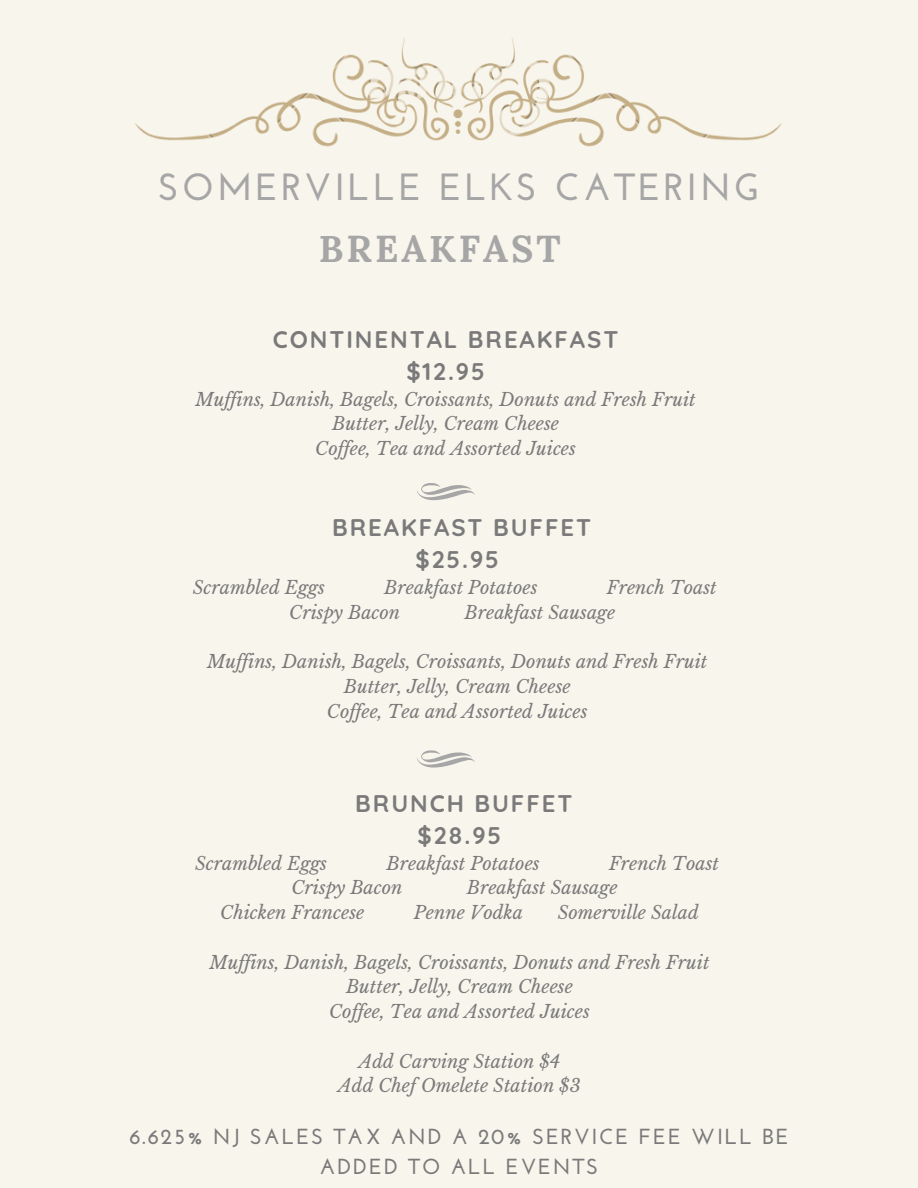
<style>
.page{position:relative;width:918px;height:1188px;background:#f8f5ec}
.page>*{position:absolute;margin:0;border:0;box-sizing:border-box;transform-origin:0 0}
.t1{font:700 37.8px "Josefin Sans";letter-spacing:.08em;color:#a6a6a6}
.t2{font:700 37.35px "Lora";letter-spacing:.08em;color:#a6a6a6}
.t3{font:700 24px "Quicksand";letter-spacing:.08em;color:#7a7a7a}
.t4{font:700 21.75px/30.3px "Josefin Sans";letter-spacing:.08em;color:#7a7a7a;text-align:center}
.t5{font:italic 18px "Libre Baskerville";color:#7a7a7a}
</style>
<div class="page">
<img style="left:135px;top:38px;width:647px;height:109px">
<svg style="left:417px;top:483px;width:58px;height:17px"></svg>
<svg style="left:417px;top:750px;width:58px;height:18px"></svg>
<p class="t1" style="left:158px;top:172px;width:604px">SOMERVILLE ELKS CATERING</p>
<p class="t2" style="left:319px;top:224px;width:243px">BREAKFAST</p>
<p class="t3" style="left:273px;top:324px;width:347px">CONTINENTAL BREAKFAST</p>
<p class="t3" style="left:406px;top:356px;width:80px">$12.95</p>
<p class="t5" style="left:195px;top:388px;width:502px">Muf ins, Danish, Bagels, Croissants, Donuts and Fresh Fruit</p>
<p class="t5" style="left:332px;top:413px;width:228px">Butter, Jelly, Cream Cheese</p>
<p class="t5" style="left:315px;top:438px;width:262px">Cof ee, Tea and Assorted Juices</p>
<p class="t3" style="left:332px;top:512px;width:261px">BREAKFAST BUFFET</p>
<p class="t3" style="left:415px;top:544px;width:85px">$25.95</p>
<p class="t5" style="left:193px;top:576px;width:134px">Scrambled Eggs</p>
<p class="t5" style="left:384px;top:576px;width:155px">Breakfast Potatoes</p>
<p class="t5" style="left:607px;top:576px;width:112px">French Toast</p>
<p class="t5" style="left:289px;top:601px;width:112px">Crispy Bacon</p>
<p class="t5" style="left:465px;top:601px;width:152px">Breakfast Sausage</p>
<p class="t5" style="left:207px;top:651px;width:502px">Muf ins, Danish, Bagels, Croissants, Donuts and Fresh Fruit</p>
<p class="t5" style="left:344px;top:675px;width:228px">Butter, Jelly, Cream Cheese</p>
<p class="t5" style="left:327px;top:700px;width:262px">Cof ee, Tea and Assorted Juices</p>
<p class="t3" style="left:355px;top:788px;width:219px">BRUNCH BUFFET</p>
<p class="t3" style="left:418px;top:820px;width:85px">$28.95</p>
<p class="t5" style="left:195px;top:852px;width:134px">Scrambled Eggs</p>
<p class="t5" style="left:387px;top:852px;width:155px">Breakfast Potatoes</p>
<p class="t5" style="left:609px;top:852px;width:112px">French Toast</p>
<p class="t5" style="left:292px;top:877px;width:112px">Crispy Bacon</p>
<p class="t5" style="left:467px;top:877px;width:152px">Breakfast Sausage</p>
<p class="t5" style="left:220px;top:902px;width:146px">Chicken Francese</p>
<p class="t5" style="left:414px;top:902px;width:111px">Penne Vodka</p>
<p class="t5" style="left:558px;top:902px;width:143px">Somerville Salad</p>
<p class="t5" style="left:209px;top:951px;width:502px">Muf ins, Danish, Bagels, Croissants, Donuts and Fresh Fruit</p>
<p class="t5" style="left:346px;top:976px;width:228px">Butter, Jelly, Cream Cheese</p>
<p class="t5" style="left:329px;top:1001px;width:262px">Cof ee, Tea and Assorted Juices</p>
<p class="t5" style="left:359px;top:1050px;width:203px">Add Carving Station $4</p>
<p class="t5" style="left:338px;top:1075px;width:244px">Add Chef Omelete Station $3</p>
<p class="t4" style="left:129px;top:1123px;width:661px">6.625% NJ SALES TAX AND A 20% SERVICE FEE WILL BE<br>ADDED TO ALL EVENTS</p>
</div>
